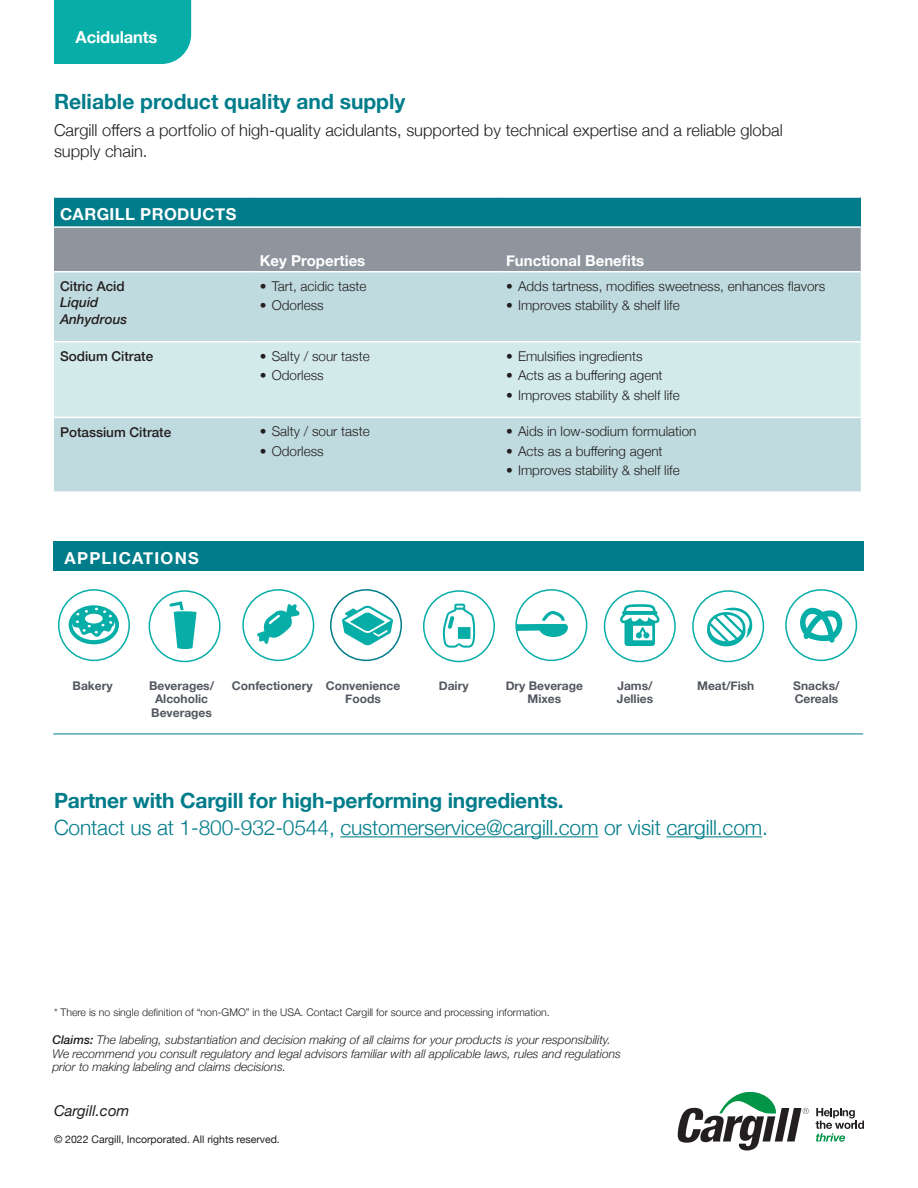
<style>
.page{position:relative;width:918px;height:1188px;background:#fff}
.page>*{position:absolute;margin:0;border:0;box-sizing:border-box;transform-origin:0 0}
.t1{font:700 21px "Helvetica Neue";letter-spacing:-.01em;color:#007c8a}
.t2{font:300 21px "Helvetica Neue";letter-spacing:-.01em;color:#007c8a}
.t3{font:300 16.5px/21px "Helvetica Neue";color:#231f20}
.t4{font:700 16.5px "Helvetica Neue";letter-spacing:.025em;color:#fff}
.t5{font:700 16.5px "Helvetica Neue";letter-spacing:.075em;color:#fff}
.t6{font:700 16.5px "Helvetica Neue";letter-spacing:-.01em;color:#fff}
.t7{font:700 15px "Helvetica Neue";color:#fff}
.t8{font:italic 15px "Helvetica Neue";color:#231f20}
.t9{font:300 13.5px "Helvetica Neue";color:#231f20}
.t10{font:500 13.5px "Helvetica Neue";color:#231f20}
.t11{font:italic 500 13.5px "Helvetica Neue";color:#231f20}
.FOOTNOTES{font:italic 300 12px/13.5px "Helvetica Neue";color:#231f20}
.t12{font:700 12px/13.5px "Helvetica Neue";color:#535860;text-align:center}
.FOOTNOTES-2{font:300 10.5px "Helvetica Neue";color:#231f20}
.FOOTNOTES-3{font:10.5px "Helvetica Neue";color:#231f20}
.s1{font-weight:500}
</style>
<div class="page">
<div style="left:54px;top:0;width:137px;height:64px;background:#07ada7"></div>
<svg style="left:677px;top:1092px;width:132px;height:58px"></svg>
<svg style="left:816px;top:1108px;width:48px;height:34px"></svg>
<div style="left:54px;top:197px;width:807px;height:30px;background:#007c8a"></div>
<div style="left:54px;top:228px;width:807px;height:43px;background:#8f959d"></div>
<div style="left:54px;top:272px;width:807px;height:219px;background:#c0dbe0"></div>
<div style="left:54px;top:343px;width:807px;height:74px;background:#d3eaea"></div>
<hr style="left:54px;top:196px;width:200px;height:2px;background:#fff">
<hr style="left:254px;top:196px;width:246px;height:2px;background:#fff">
<hr style="left:500px;top:196px;width:361px;height:2px;background:#fff">
<hr style="left:54px;top:226px;width:200px;height:2px;background:#fff">
<hr style="left:254px;top:226px;width:246px;height:2px;background:#fff">
<hr style="left:500px;top:226px;width:361px;height:2px;background:#fff">
<hr style="left:54px;top:341px;width:200px;height:2px;background:#fff">
<hr style="left:254px;top:341px;width:246px;height:2px;background:#fff">
<hr style="left:500px;top:341px;width:361px;height:2px;background:#fff">
<hr style="left:54px;top:417px;width:200px;height:1px;background:#fff">
<hr style="left:254px;top:417px;width:246px;height:1px;background:#fff">
<hr style="left:500px;top:417px;width:361px;height:1px;background:#fff">
<hr style="left:340px;top:836px;width:258px;height:1px;background:#007c8a">
<hr style="left:666px;top:836px;width:96px;height:1px;background:#007c8a">
<div style="left:53px;top:541px;width:810px;height:30px;background:#007c8a"></div>
<hr style="left:53px;top:734px;width:810px;height:1px;background:#007c8a">
<div style="left:149px;top:590px;width:72px;height:72px;border:2px solid #07ada7;border-radius:50%"></div>
<svg style="left:169px;top:601px;width:28px;height:48px"></svg>
<div style="left:242px;top:589px;width:72px;height:72px;border:2px solid #07ada7;border-radius:50%"></div>
<svg style="left:257px;top:604px;width:42px;height:40px"></svg>
<div style="left:604px;top:590px;width:72px;height:72px;border:2px solid #07ada7;border-radius:50%"></div>
<svg style="left:620px;top:604px;width:40px;height:42px"></svg>
<div style="left:692px;top:590px;width:72px;height:72px;border:2px solid #07ada7;border-radius:50%"></div>
<svg style="left:707px;top:607px;width:45px;height:39px"></svg>
<div style="left:58px;top:589px;width:72px;height:72px;border:2px solid #07ada7;border-radius:50%"></div>
<svg style="left:69px;top:605px;width:50px;height:39px"></svg>
<div style="left:785px;top:589px;width:72px;height:72px;border:2px solid #07ada7;border-radius:50%"></div>
<svg style="left:800px;top:607px;width:42px;height:36px"></svg>
<div style="left:515px;top:589px;width:72px;height:72px;border:2px solid #07ada7;border-radius:50%"></div>
<svg style="left:516px;top:611px;width:52px;height:26px"></svg>
<div style="left:423px;top:590px;width:72px;height:72px;border:2px solid #07ada7;border-radius:50%"></div>
<svg style="left:442px;top:604px;width:33px;height:44px"></svg>
<div style="left:330px;top:589px;width:72px;height:72px;border:2px solid #007c8a;border-radius:50%"></div>
<svg style="left:342px;top:605px;width:51px;height:41px"></svg>
<p class="t6" style="left:76px;top:25px;width:83px">Acidulants</p>
<p class="t1" style="left:54px;top:85px;width:353px">Reliable product quality and supply</p>
<p class="t3" style="left:54px;top:118px;width:730px">Cargill offers a portfolio of high-quality acidulants, supported by technical expertise and a reliable global supply chain.</p>
<p class="t4" style="left:60px;top:201px;width:178px">CARGILL PRODUCTS</p>
<p class="t10" style="left:60px;top:275px;width:66px">Citric Acid</p>
<p class="t11" style="left:60px;top:291px;width:40px">Liquid</p>
<p class="t11" style="left:60px;top:308px;width:69px">Anhydrous</p>
<p class="t7" style="left:260px;top:249px;width:107px">Key Properties</p>
<p class="t7" style="left:506px;top:249px;width:140px">Functional Benefits</p>
<p class="t9" style="left:260px;top:275px;width:108px">• Tart, acidic taste</p>
<p class="t9" style="left:260px;top:295px;width:66px">• Odorless</p>
<p class="t9" style="left:506px;top:275px;width:321px">• Adds tartness, modifies sweetness, enhances flavors</p>
<p class="t9" style="left:506px;top:295px;width:175px">• Improves stability &amp; shelf life</p>
<p class="t10" style="left:60px;top:345px;width:95px">Sodium Citrate</p>
<p class="t9" style="left:260px;top:345px;width:112px">• Salty / sour taste</p>
<p class="t9" style="left:260px;top:365px;width:66px">• Odorless</p>
<p class="t10" style="left:60px;top:421px;width:113px">Potassium Citrate</p>
<p class="t9" style="left:260px;top:421px;width:112px">• Salty / sour taste</p>
<p class="t9" style="left:260px;top:440px;width:66px">• Odorless</p>
<p class="t5" style="left:65px;top:545px;width:136px">APPLICATIONS</p>
<p class="t9" style="left:506px;top:345px;width:138px">• Emulsifies ingredients</p>
<p class="t9" style="left:506px;top:365px;width:158px">• Acts as a buffering agent</p>
<p class="t9" style="left:506px;top:384px;width:175px">• Improves stability &amp; shelf life</p>
<p class="t9" style="left:506px;top:421px;width:192px">• Aids in low-sodium formulation</p>
<p class="t9" style="left:506px;top:440px;width:158px">• Acts as a buffering agent</p>
<p class="t9" style="left:506px;top:460px;width:175px">• Improves stability &amp; shelf life</p>
<p class="t12" style="left:73px;top:679px;width:42px">Bakery</p>
<p class="t12" style="left:149px;top:679px;width:67px">Beverages/<br>Alcoholic<br>Beverages</p>
<p class="t12" style="left:232px;top:679px;width:82px">Confectionery</p>
<p class="t12" style="left:326px;top:679px;width:76px">Convenience<br>Foods</p>
<p class="t12" style="left:439px;top:679px;width:31px">Dairy</p>
<p class="t12" style="left:506px;top:679px;width:79px">Dry Beverage<br>Mixes</p>
<p class="t12" style="left:617px;top:679px;width:38px;text-align:left">Jams/<br>Jellies</p>
<p class="t12" style="left:697px;top:679px;width:59px">Meat/Fish</p>
<p class="t12" style="left:793px;top:679px;width:48px;text-align:left">Snacks/<br>Cereals</p>
<p class="t1" style="left:54px;top:784px;width:511px">Partner with Cargill for high-performing ingredients.</p>
<p class="t2" style="left:54px;top:810px;width:716px">Contact us at 1-800-932-0544, customerservice@cargill.com or visit cargill.com.</p>
<p class="FOOTNOTES-2" style="left:54px;top:1004px;width:497px">* There is no single definition of “non-GMO” in the USA. Contact Cargill for source and processing information.</p>
<p class="FOOTNOTES" style="left:52px;top:1033px;width:570px"><span class="s1">Claims:</span> The labeling, substantiation and decision making of all claims for your products is your responsibility.<br>We recommend you consult regulatory and legal advisors familiar with all applicable laws, rules and regulations prior to making labeling and claims decisions.</p>
<p class="t8" style="left:54px;top:1100px;width:77px">Cargill.com</p>
<p class="FOOTNOTES-3" style="left:54px;top:1132px;width:227px">© 2022 Cargill, Incorporated. All rights reserved.</p>
</div>
